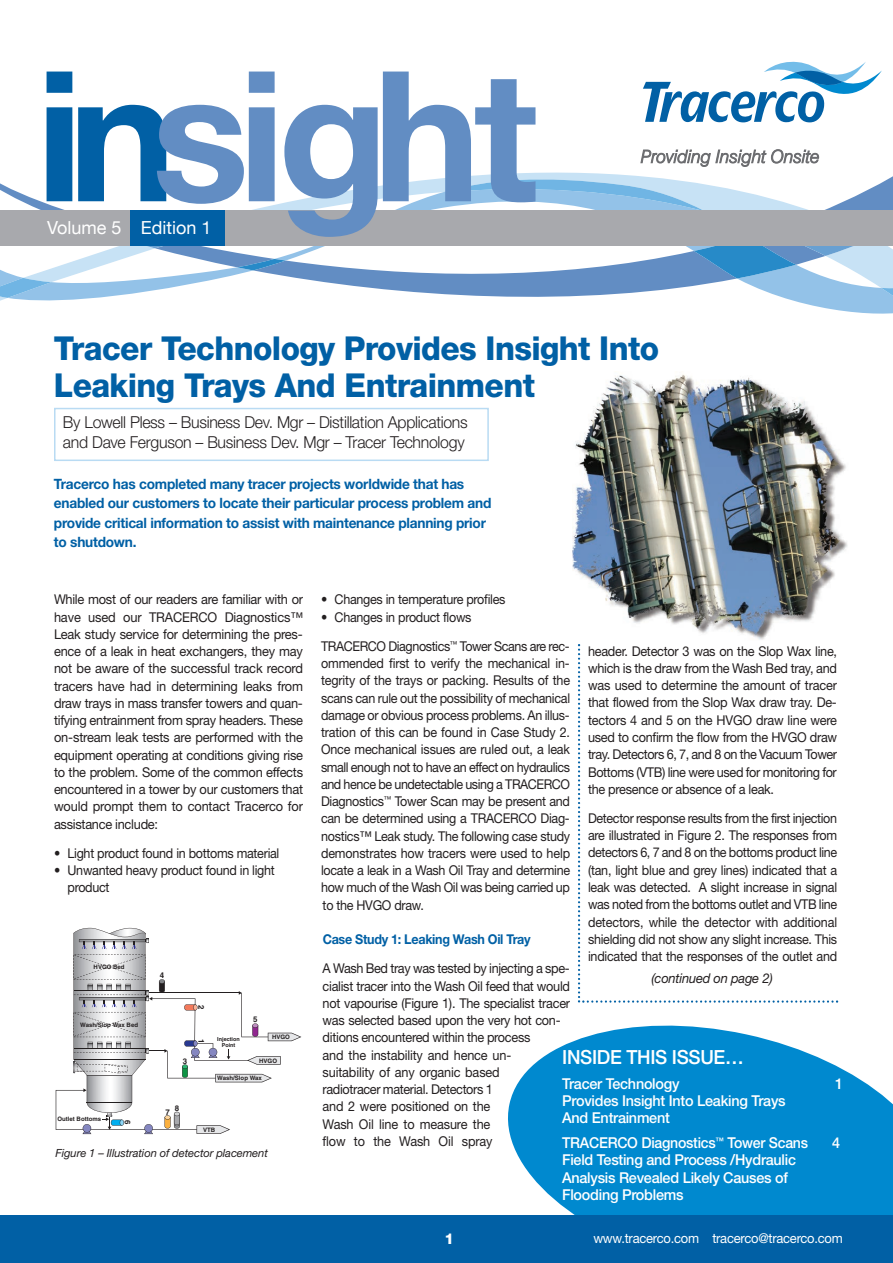
<style>
.page{position:relative;width:893px;height:1263px;background:#fff}
.page>*{position:absolute;margin:0;border:0;box-sizing:border-box;transform-origin:0 0}
.t1{font:800 33px/37.5px "Helvetica Neue";letter-spacing:-.02em;color:#0160a5;scale:.96 1}
.t2{font:500 19.5px "Helvetica Neue";letter-spacing:-.02em;color:#fff;scale:.96 1}
.t3{font:18px "Helvetica Neue";color:#fff}
.t4{font:300 16.5px/19.5px "Helvetica Neue";letter-spacing:-.02em;color:#231f20;scale:.96 1}
.t5{font:500 15px/17.2px "Helvetica Neue";letter-spacing:-.02em;color:#fff;scale:.96 1}
.t6{font:500 15px "Helvetica Neue";letter-spacing:-.02em;color:#fff;scale:.94 1}
.t7{font:800 15px "Helvetica Neue";color:#fff}
.t8{font:700 14.25px/19.5px "Helvetica Neue";letter-spacing:-.015em;color:#0160a5;scale:.96 1}
.t9{font:13.5px/17.2px "Helvetica Neue";letter-spacing:-.02em;color:#231f20;scale:.93 1}
.t10{font:13.5px/17.2px "Helvetica Neue";letter-spacing:-.02em;color:#231f20;scale:.94 1}
.t11{font:13.5px/17.2px "Helvetica Neue";letter-spacing:-.02em;color:#231f20;text-align:justify;scale:.95 1}
.t12{font:13.5px "Helvetica Neue";letter-spacing:-.015em;color:#fff;scale:.96 1}
.t13{font:700 13.5px "Helvetica Neue";letter-spacing:-.02em;color:#0160a5;scale:.93 1}
.t14{font:italic 13.5px "Helvetica Neue";letter-spacing:-.015em;color:#231f20;scale:.96 1}
.t15{font:italic 11.25px "Helvetica Neue";letter-spacing:-.01em;color:#231f20}
.t16{font:700 7.95px "Helvetica";color:#231f20}
.t17{font:700 6px "Helvetica";color:#231f20}
.t18{font:700 5.4px/6.6px "Helvetica";color:#231f20;text-align:center}
</style>
<div class="page">
<img style="left:572px;top:374px;width:276px;height:266px">
<svg style="left:508px;top:1025px;width:385px;height:190px;background:#259ad6"></svg>
<div style="left:0;top:1215px;width:893px;height:48px;background:#0160a5"></div>
<hr style="left:0;top:0;width:1px;height:634px;background:#b9dbf3">
<div style="left:0;top:23px;width:893px;height:297px;background:#fff"></div>
<svg style="left:0;top:174px;width:893px;height:136px"></svg>
<svg style="left:47px;top:72px;width:25px;height:129px;background:#1d71af"></svg>
<div style="left:0;top:211px;width:893px;height:35px;background:#a8a9ad"></div>
<svg style="left:78px;top:62px;width:804px;height:216px"></svg>
<div style="left:54px;top:408px;width:435px;height:53px;border:2px solid #b9dbf3"></div>
<svg style="left:578px;top:644px;width:260px;height:359px"></svg>
<svg style="left:56px;top:928px;width:245px;height:206px"></svg>
<h3 class="t3" style="left:47px;top:217px;width:166px">Volume 5 Edition 1</h3>
<h1 class="t1" style="left:54px;top:332px;width:632px">Tracer Technology Provides Insight Into<br>Leaking Trays And Entrainment</h1>
<p class="t4" style="left:63px;top:414px;width:423px">By Lowell Pless – Business Dev. Mgr – Distillation Applications and Dave Ferguson – Business Dev. Mgr – Tracer Technology</p>
<p class="t8" style="left:54px;top:475px;width:457px">Tracerco has completed many tracer projects worldwide that has enabled our customers to locate their particular process problem and provide critical information to assist with maintenance planning prior to shutdown.</p>
<p class="t11" style="left:54px;top:592px;width:264px">While most of our readers are familiar with or have used our TRACERCO Diagnostics™ Leak study service for determining the pres&shy;ence of a leak in heat exchangers, they may not be aware of the successful track record tracers have had in determining leaks from draw trays in mass transfer towers and quan&shy;tifying entrainment from spray headers. These on-stream leak tests are performed with the equipment operating at conditions giving rise to the problem. Some of the common effects encountered in a tower by our customers that would prompt them to contact Tracerco for assistance include:</p>
<p class="t9" style="left:54px;top:846px;width:244px">• Light product found in bottoms material</p>
<p class="t9" style="left:68px;top:863px;width:224px;text-indent:-13px">• Unwanted heavy product found in light product</p>
<p class="t17" style="left:94px;top:965px;width:33px">HVGO Bed</p>
<p class="t17" style="left:80px;top:1022px;width:59px">Wash/Slop Wax Bed</p>
<p class="t17" style="left:57px;top:1116px;width:45px">Outlet Bottoms</p>
<p class="t16" style="left:131px;top:1120px;width:6px;rotate:90deg">6</p>
<p class="t16" style="left:160px;top:972px;width:6px">4</p>
<p class="t16" style="left:183px;top:1058px;width:6px">3</p>
<p class="t16" style="left:165px;top:1107px;width:15px">7 8</p>
<p class="t16" style="left:204px;top:1005px;width:6px;rotate:90deg">2</p>
<p class="t16" style="left:204px;top:1038px;width:6px;rotate:90deg">1</p>
<p class="t18" style="left:217px;top:1036px;width:24px">Injection<br>Point</p>
<p class="t16" style="left:253px;top:1017px;width:6px">5</p>
<p class="t17" style="left:272px;top:1035px;width:19px">HVGO</p>
<p class="t17" style="left:259px;top:1058px;width:19px">HVGO</p>
<p class="t17" style="left:217px;top:1076px;width:46px">Wash/Slop Wax</p>
<p class="t17" style="left:203px;top:1127px;width:14px">VTB</p>
<p class="t15" style="left:56px;top:1149px;width:214px">Figure 1 – Illustration of detector placement</p>
<p class="t9" style="left:321px;top:592px;width:200px">• Changes in temperature profiles</p>
<p class="t9" style="left:321px;top:603px;width:269px;line-height:29.2px">• Changes in product flows<br>TRACERCO Diagnostics<sup>™</sup> Tower Scans are rec-</p>
<p class="t9" style="left:321px;top:656px;width:269px;text-align:justify">ommended first to verify the mechanical in&shy;tegrity of the trays or packing. Results of the scans can rule out the possibility of mechanical damage or obvious process problems. An illus&shy;tration of this can be found in Case Study 2.<br>Once mechanical issues are ruled out, a leak small enough not to have an effect on hydraulics and hence be undetectable using a TRACERCO Diagnostics<sup>™</sup> Tower Scan may be present and can be determined using a TRACERCO Diag&shy;nostics™ Leak study. The following case study demonstrates how tracers were used to help locate a leak in a Wash Oil Tray and determine how much of the Wash Oil was being carried up to the HVGO draw.</p>
<p class="t13" style="left:323px;top:934px;width:225px">Case Study 1: Leaking Wash Oil Tray</p>
<p class="t10" style="left:323px;top:961px;width:265px">A Wash Bed tray was tested by injecting a spe&shy;cialist tracer into the Wash Oil feed that would not vapourise (Figure 1). The specialist tracer was selected based upon the very hot con&shy;ditions encountered within the process<br>and the instability and hence un-<br>suitability of any organic based<br>radiotracer material. Detectors 1<br>and 2 were positioned on the<br>Wash Oil line to measure the<br>flow to the Wash Oil spray</p>
<p class="t10" style="left:588px;top:644px;width:267px;text-align:justify">header. Detector 3 was on the Slop Wax line, which is the draw from the Wash Bed tray, and was used to determine the amount of tracer that flowed from the Slop Wax draw tray. De&shy;tectors 4 and 5 on the HVGO draw line were used to confirm the flow from the HVGO draw tray. Detectors 6, 7, and 8 on the Vacuum Tower Bottoms (VTB) line were used for monitoring for the presence or absence of a leak.</p>
<p class="t9" style="left:588px;top:811px;width:269px;text-align:justify">Detector response results from the first injection are illustrated in Figure 2. The responses from detectors 6, 7 and 8 on the bottoms product line (tan, light blue and grey lines) indicated that a leak was detected. A slight increase in signal was noted from the bottoms outlet and VTB line detectors, while the detector with additional shielding did not show any slight increase. This indicated that the responses of the outlet and</p>
<p class="t14" style="left:651px;top:973px;width:128px">(continued on page 2)</p>
<h2 class="t2" style="left:562px;top:1050px;width:191px">INSIDE THIS ISSUE…</h2>
<p class="t5" style="left:562px;top:1076px;width:124px">Tracer Technology</p>
<p class="t5" style="left:835px;top:1076px;width:10px">1</p>
<p class="t5" style="left:562px;top:1093px;width:234px">Provides Insight Into Leaking Trays<br>And Entrainment</p>
<p class="t6" style="left:562px;top:1137px;width:263px">TRACERCO Diagnostics<sup>™</sup> Tower Scans</p>
<p class="t5" style="left:832px;top:1135px;width:10px">4</p>
<p class="t5" style="left:562px;top:1153px;width:245px">Field Testing and Process /Hydraulic<br>Analysis Revealed Likely Causes of<br>Flooding Problems</p>
<p class="t12" style="left:593px;top:1234px;width:261px">www.tracerco.com tracerco@tracerco.com</p>
<p class="t7" style="left:445px;top:1233px;width:11px">1</p>
</div>
